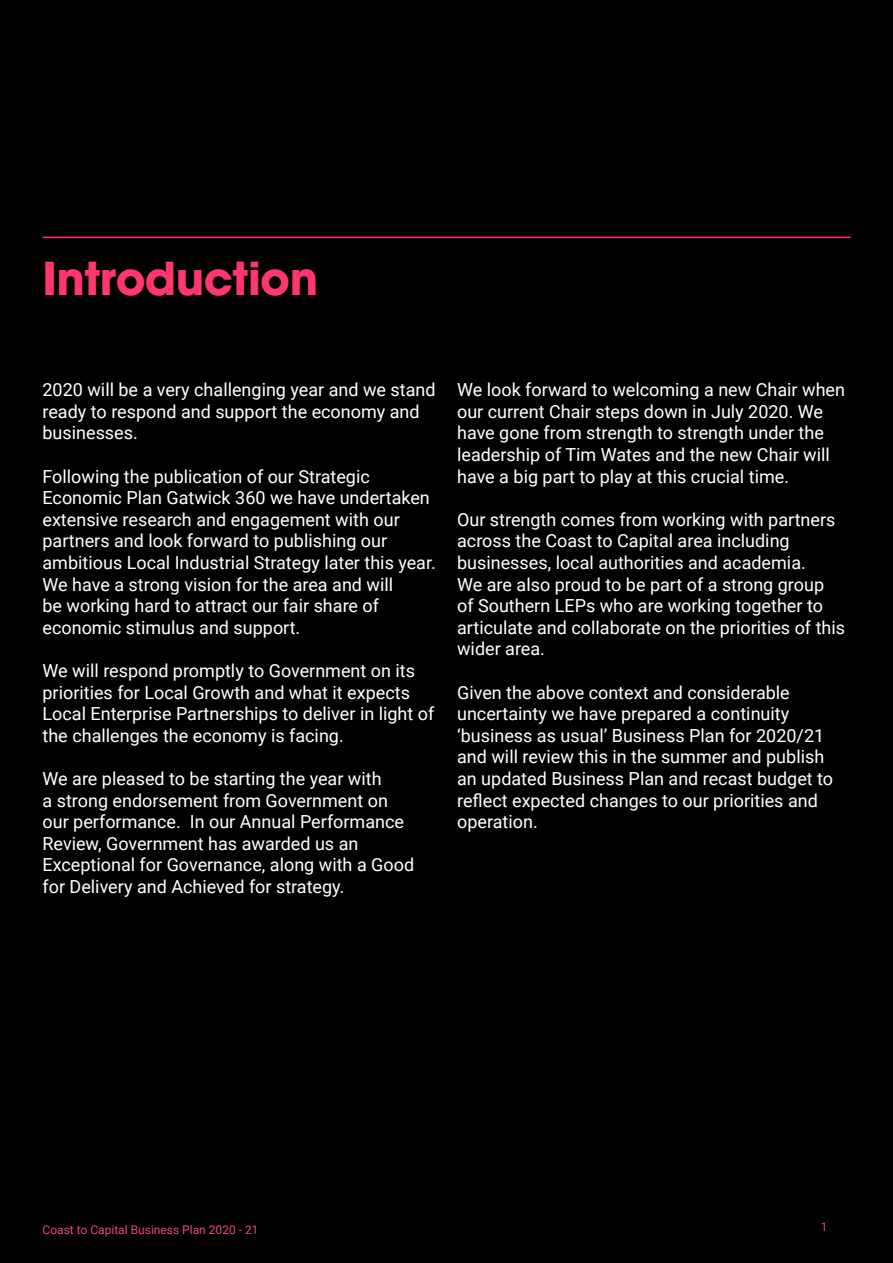
<style>
.page{position:relative;width:893px;height:1263px;background:#000}
.page>*{position:absolute;margin:0;border:0;box-sizing:border-box;transform-origin:0 0}
.t1{font:700 45px "ITC Avant Garde Pro";letter-spacing:-.015em;color:#ff376e}
.t2{font:18px/21.6px "Roboto";color:#fff}
.t3{font:12px "Roboto";color:#e94877}
</style>
<div class="page">
<hr style="left:43px;top:237px;width:807px;height:1px;background:#ff376e">
<h1 class="t1" style="left:43px;top:248px;width:277px">Introduction</h1>
<p class="t2" style="left:43px;top:378px;width:395px">2020 will be a very challenging year and we stand ready to respond and support the economy and businesses.</p>
<p class="t2" style="left:43px;top:465px;width:395px">Following the publication of our Strategic Economic Plan Gatwick 360 we have undertaken extensive research and engagement with our partners and look forward to publishing our ambitious Local Industrial Strategy later this year.<br>We have a strong vision for the area and will<br>be working hard to attract our fair share of economic stimulus and support.</p>
<p class="t2" style="left:43px;top:659px;width:393px">We will respond promptly to Government on its priorities for Local Growth and what it expects Local Enterprise Partnerships to deliver in light of the challenges the economy is facing.</p>
<p class="t2" style="left:43px;top:767px;width:373px">We are pleased to be starting the year with<br>a strong endorsement from Government on our performance. In our Annual Performance Review, Government has awarded us an Exceptional for Governance, along with a Good for Delivery and Achieved for strategy.</p>
<p class="t2" style="left:457px;top:378px;width:389px">We look forward to welcoming a new Chair when our current Chair steps down in July 2020. We have gone from strength to strength under the leadership of Tim Wates and the new Chair will have a big part to play at this crucial time.</p>
<p class="t2" style="left:457px;top:508px;width:390px">Our strength comes from working with partners across the Coast to Capital area including businesses, local authorities and academia.<br>We are also proud to be part of a strong group<br>of Southern LEPs who are working together to articulate and collaborate on the priorities of this wider area.</p>
<p class="t2" style="left:457px;top:681px;width:378px">Given the above context and considerable uncertainty we have prepared a continuity ‘business as usual’ Business Plan for 2020/21 and will review this in the summer and publish an updated Business Plan and recast budget to reflect expected changes to our priorities and operation.</p>
<p class="t3" style="left:43px;top:1222px;width:218px">Coast to Capital Business Plan 2020 - 21</p>
<p class="t3" style="left:821px;top:1218px;width:8px">1</p>
</div>
